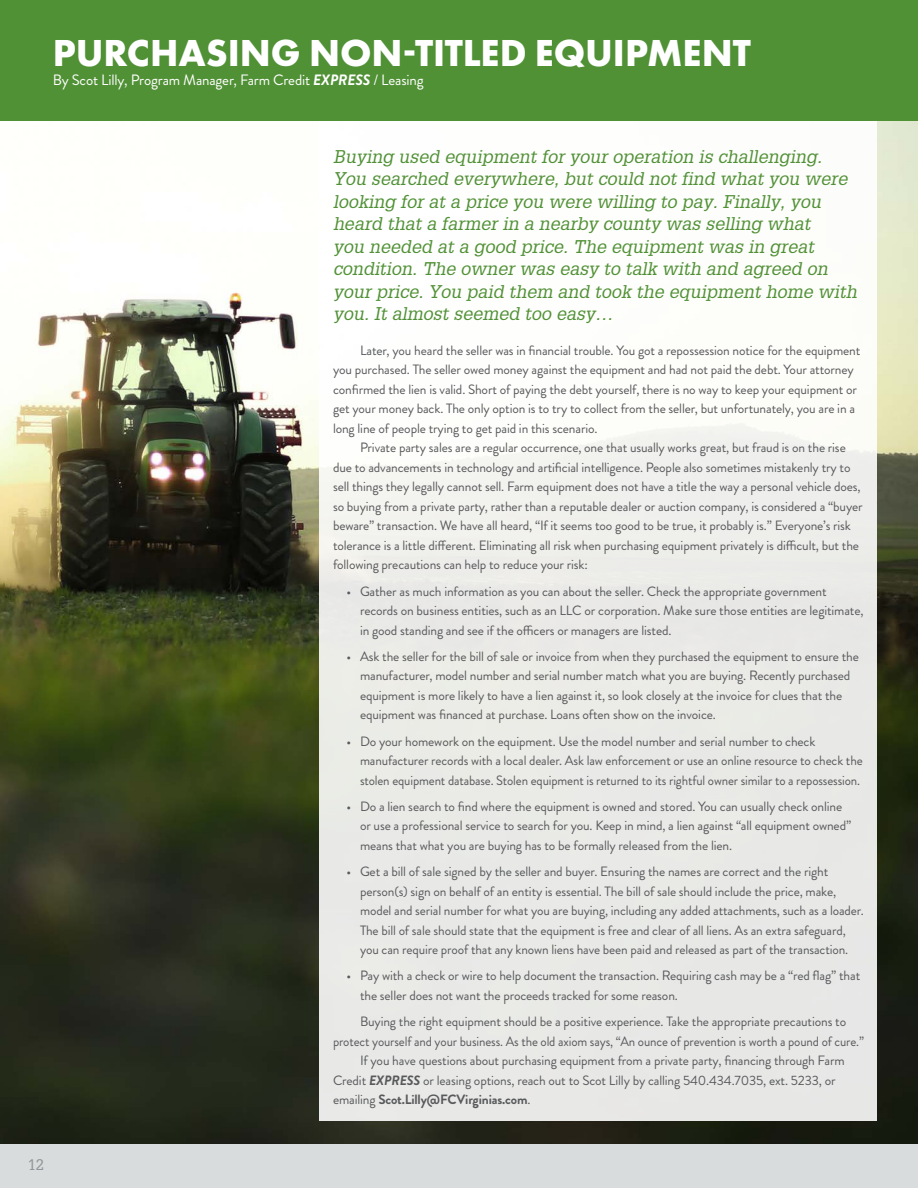
<style>
.page{position:relative;width:918px;height:1188px;background:#fff}
.page>*{position:absolute;margin:0;border:0;box-sizing:border-box;transform-origin:0 0}
.Headlines{font:700 39px "Futura PT";color:#fff}
.Opening_Paragraph{font:italic 18px/22.5px "Glypha";color:#519136}
.Body_Copy{font:15px "Brandon Grotesque";letter-spacing:-.01em;color:#fff}
.Headlines-2{font:15px "Glypha";color:#939598}
.Body_Copy-2{font:13.5px/19.5px "Brandon Grotesque";letter-spacing:-.01em;color:#58595b}
.s1{font-weight:700;font-style:italic}
.s2{font-weight:700}
</style>
<div class="page">
<img style="left:0;top:121px;width:918px;height:1024px">
<div style="left:320px;top:112px;width:557px;height:1008px;background:linear-gradient(to bottom,#fffffd,#e2e3e0)"></div>
<div style="left:0;top:0;width:918px;height:121px;background:#519136"></div>
<div style="left:0;top:1145px;width:918px;height:43px;background:#d8dcdd"></div>
<p class="Headlines" style="left:53px;top:27px;width:699px">PURCHASING NON-TITLED EQUIPMENT</p>
<p class="Body_Copy" style="left:53px;top:70px;width:373px">By Scot Lilly, Program Manager, Farm Credit <span class="s1">EXPRESS</span> / Leasing</p>
<p class="Headlines-2" style="left:28px;top:1156px;width:18px">12</p>
<p class="Opening_Paragraph" style="left:333px;top:145px;width:529px">Buying used equipment for your operation is challenging.<br>You searched everywhere, but could not find what you were looking for at a price you were willing to pay. Finally, you heard that a farmer in a nearby county was selling what<br>you needed at a good price. The equipment was in great condition. The owner was easy to talk with and agreed on your price. You paid them and took the equipment home with you. It almost seemed too easy…</p>
<p class="Body_Copy-2" style="left:333px;top:341px;width:529px;text-indent:27px">Later, you heard the seller was in financial trouble. You got a repossession notice for the equipment you purchased. The seller owed money against the equipment and had not paid the debt. Your attorney confirmed the lien is valid. Short of paying the debt yourself, there is no way to keep your equipment or get your money back. The only option is to try to collect from the seller, but unfortunately, you are in a long line of people trying to get paid in this scenario.</p>
<p class="Body_Copy-2" style="left:333px;top:438px;width:531px;text-indent:27px">Private party sales are a regular occurrence, one that usually works great, but fraud is on the rise due to advancements in technology and artificial intelligence. People also sometimes mistakenly try to sell things they legally cannot sell. Farm equipment does not have a title the way a personal vehicle does, so buying from a private party, rather than a reputable dealer or auction company, is considered a “buyer beware” transaction. We have all heard, “If it seems too good to be true, it probably is.” Everyone’s risk tolerance is a little different. Eliminating all risk when purchasing equipment privately is difficult, but the following precautions can help to reduce your risk:</p>
<p class="Body_Copy-2" style="left:360px;top:581px;width:505px;text-indent:-14px">• Gather as much information as you can about the seller. Check the appropriate government records on business entities, such as an LLC or corporation. Make sure those entities are legitimate, in good standing and see if the officers or managers are listed.</p>
<p class="Body_Copy-2" style="left:360px;top:647px;width:500px;text-indent:-14px">• Ask the seller for the bill of sale or invoice from when they purchased the equipment to ensure the manufacturer, model number and serial number match what you are buying. Recently purchased equipment is more likely to have a lien against it, so look closely at the invoice for clues that the equipment was financed at purchase. Loans often show on the invoice.</p>
<p class="Body_Copy-2" style="left:360px;top:731px;width:504px;text-indent:-14px">• Do your homework on the equipment. Use the model number and serial number to check manufacturer records with a local dealer. Ask law enforcement or use an online resource to check the stolen equipment database. Stolen equipment is returned to its rightful owner similar to a repossession.</p>
<p class="Body_Copy-2" style="left:360px;top:797px;width:493px;text-indent:-14px">• Do a lien search to find where the equipment is owned and stored. You can usually check online or use a professional service to search for you. Keep in mind, a lien against “all equipment owned” means that what you are buying has to be formally released from the lien.</p>
<p class="Body_Copy-2" style="left:360px;top:862px;width:505px;text-indent:-14px">• Get a bill of sale signed by the seller and buyer. Ensuring the names are correct and the right person(s) sign on behalf of an entity is essential. The bill of sale should include the price, make, model and serial number for what you are buying, including any added attachments, such as a loader.<br>The bill of sale should state that the equipment is free and clear of all liens. As an extra safeguard, you can require proof that any known liens have been paid and released as part of the transaction.</p>
<p class="Body_Copy-2" style="left:360px;top:966px;width:502px;text-indent:-14px">• Pay with a check or wire to help document the transaction. Requiring cash may be a “red flag” that the seller does not want the proceeds tracked for some reason.</p>
<p class="Body_Copy-2" style="left:333px;top:1012px;width:532px;text-indent:27px">Buying the right equipment should be a positive experience. Take the appropriate precautions to protect yourself and your business. As the old axiom says, “An ounce of prevention is worth a pound of cure.”</p>
<p class="Body_Copy-2" style="left:333px;top:1051px;width:513px;text-indent:27px">If you have questions about purchasing equipment from a private party, financing through Farm<br>Credit <span class="s1">EXPRESS</span> or leasing options, reach out to Scot Lilly by calling 540.434.7035, ext. 5233, or emailing <span class="s2">Scot.Lilly@FCVirginias.com</span>.</p>
</div>
